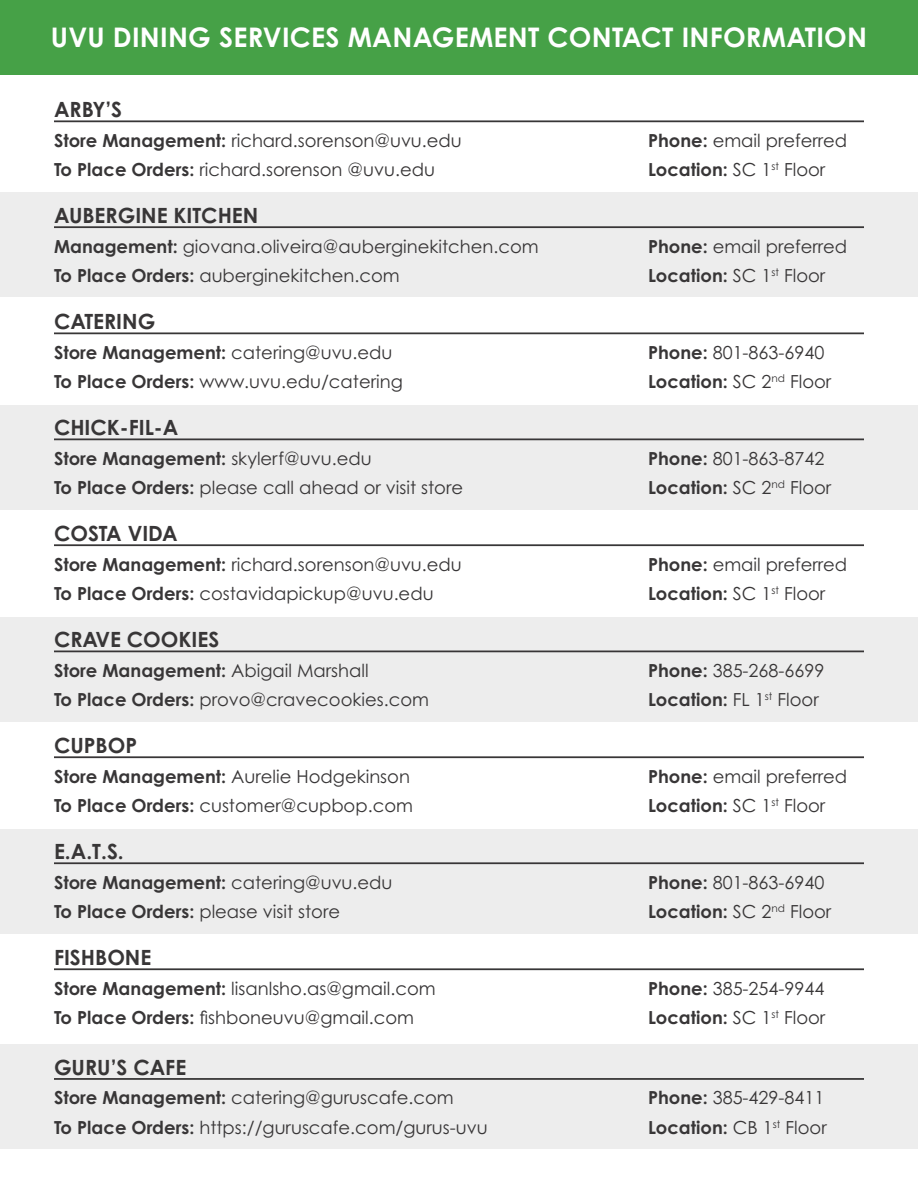
<style>
.page{position:relative;width:918px;height:1188px;background:#fff}
.page>*{position:absolute;margin:0;border:0;box-sizing:border-box;transform-origin:0 0}
.t1{font:700 27px "Century Gothic Pro";letter-spacing:.01em;color:#fff}
.t2{font:700 21px "Century Gothic Pro";color:#383637}
.t3{font:18px "Century Gothic Pro";color:#383637}
.t4{font:700 18px "Century Gothic Pro";color:#383637}
.s1{font-weight:700}
.s2{font-weight:400}
</style>
<div class="page">
<div style="left:0;top:0;width:918px;height:75px;background:#46a147"></div>
<div style="left:0;top:193px;width:918px;height:104px;background:#ededed"></div>
<div style="left:0;top:617px;width:918px;height:104px;background:#ededed"></div>
<div style="left:0;top:405px;width:918px;height:104px;background:#ededed"></div>
<div style="left:0;top:829px;width:918px;height:104px;background:#ededed"></div>
<div style="left:0;top:1045px;width:918px;height:104px;background:#ededed"></div>
<hr style="left:54px;top:120px;width:810px;height:2px;background:#383637">
<hr style="left:54px;top:438px;width:810px;height:2px;background:#383637">
<hr style="left:54px;top:226px;width:810px;height:2px;background:#383637">
<hr style="left:54px;top:544px;width:810px;height:2px;background:#383637">
<hr style="left:54px;top:332px;width:810px;height:2px;background:#383637">
<hr style="left:54px;top:651px;width:810px;height:1px;background:#383637">
<hr style="left:54px;top:756px;width:810px;height:2px;background:#383637">
<hr style="left:54px;top:1078px;width:810px;height:2px;background:#383637">
<hr style="left:54px;top:862px;width:810px;height:2px;background:#383637">
<hr style="left:54px;top:968px;width:810px;height:2px;background:#383637">
<h1 class="t1" style="left:51px;top:21px;width:818px">UVU DINING SERVICES MANAGEMENT CONTACT INFORMATION</h1>
<p class="t2" style="left:54px;top:97px;width:70px">ARBY’S</p>
<p class="t3" style="left:54px;top:129px;width:409px"><span class="s1">Store Management:</span> richard.sorenson@uvu.edu</p>
<p class="t3" style="left:648px;top:129px;width:201px"><span class="s1">Phone:</span> email preferred</p>
<p class="t3" style="left:54px;top:159px;width:383px"><span class="s1">To Place Orders:</span> richard.sorenson @uvu.edu</p>
<p class="t4" style="left:648px;top:159px;width:179px">Location: <span class="s2">SC 1</span><sup>st</sup> <span class="s2">Floor</span></p>
<p class="t2" style="left:54px;top:202px;width:206px">AUBERGINE KITCHEN</p>
<p class="t3" style="left:54px;top:235px;width:486px"><span class="s1">Management:</span> giovana.oliveira@auberginekitchen.com</p>
<p class="t3" style="left:648px;top:235px;width:201px"><span class="s1">Phone:</span> email preferred</p>
<p class="t3" style="left:54px;top:265px;width:347px"><span class="s1">To Place Orders:</span> auberginekitchen.com</p>
<p class="t4" style="left:648px;top:264px;width:179px">Location: <span class="s2">SC 1</span><sup>st</sup> <span class="s2">Floor</span></p>
<p class="t2" style="left:54px;top:309px;width:103px">CATERING</p>
<p class="t4" style="left:54px;top:341px;width:340px">Store Management: <span class="s2">catering@uvu.edu</span></p>
<p class="t3" style="left:648px;top:341px;width:178px"><span class="s1">Phone:</span> 801-863-6940</p>
<p class="t3" style="left:54px;top:371px;width:350px"><span class="s1">To Place Orders:</span> www.uvu.edu/catering</p>
<p class="t4" style="left:648px;top:371px;width:185px">Location: <span class="s2">SC 2</span><sup>nd</sup> <span class="s2">Floor</span></p>
<p class="t2" style="left:54px;top:415px;width:126px">CHICK-FIL-A</p>
<p class="t4" style="left:54px;top:447px;width:319px">Store Management: <span class="s2">skylerf@uvu.edu</span></p>
<p class="t3" style="left:648px;top:447px;width:178px"><span class="s1">Phone:</span> 801-863-8742</p>
<p class="t3" style="left:54px;top:477px;width:411px"><span class="s1">To Place Orders:</span> please call ahead or visit store</p>
<p class="t4" style="left:648px;top:477px;width:185px">Location: <span class="s2">SC 2</span><sup>nd</sup> <span class="s2">Floor</span></p>
<p class="t2" style="left:54px;top:520px;width:125px">COSTA VIDA</p>
<p class="t3" style="left:54px;top:553px;width:409px"><span class="s1">Store Management:</span> richard.sorenson@uvu.edu</p>
<p class="t3" style="left:648px;top:553px;width:201px"><span class="s1">Phone:</span> email preferred</p>
<p class="t3" style="left:54px;top:583px;width:381px"><span class="s1">To Place Orders:</span> costavidapickup@uvu.edu</p>
<p class="t4" style="left:648px;top:583px;width:179px">Location: <span class="s2">SC 1</span><sup>st</sup> <span class="s2">Floor</span></p>
<p class="t2" style="left:54px;top:627px;width:167px">CRAVE COOKIES</p>
<p class="t4" style="left:54px;top:659px;width:316px">Store Management: <span class="s2">Abigail Marshall</span></p>
<p class="t3" style="left:648px;top:659px;width:178px"><span class="s1">Phone:</span> 385-268-6699</p>
<p class="t3" style="left:54px;top:689px;width:377px"><span class="s1">To Place Orders:</span> provo@cravecookies.com</p>
<p class="t4" style="left:648px;top:689px;width:172px">Location: <span class="s2">FL 1</span><sup>st</sup> <span class="s2">Floor</span></p>
<p class="t2" style="left:54px;top:732px;width:85px">CUPBOP</p>
<p class="t3" style="left:54px;top:765px;width:358px"><span class="s1">Store Management:</span> Aurelie Hodgekinson</p>
<p class="t3" style="left:648px;top:765px;width:201px"><span class="s1">Phone:</span> email preferred</p>
<p class="t3" style="left:54px;top:795px;width:361px"><span class="s1">To Place Orders:</span> customer@cupbop.com</p>
<p class="t4" style="left:648px;top:795px;width:179px">Location: <span class="s2">SC 1</span><sup>st</sup> <span class="s2">Floor</span></p>
<p class="t2" style="left:54px;top:838px;width:71px">E.A.T.S.</p>
<p class="t4" style="left:54px;top:871px;width:340px">Store Management: <span class="s2">catering@uvu.edu</span></p>
<p class="t3" style="left:648px;top:871px;width:178px"><span class="s1">Phone:</span> 801-863-6940</p>
<p class="t3" style="left:54px;top:901px;width:288px"><span class="s1">To Place Orders:</span> please visit store</p>
<p class="t4" style="left:648px;top:901px;width:185px">Location: <span class="s2">SC 2</span><sup>nd</sup> <span class="s2">Floor</span></p>
<p class="t2" style="left:54px;top:944px;width:99px">FISHBONE</p>
<p class="t3" style="left:54px;top:977px;width:383px"><span class="s1">Store Management:</span> lisanlsho.as@gmail.com</p>
<p class="t3" style="left:648px;top:977px;width:178px"><span class="s1">Phone:</span> 385-254-9944</p>
<p class="t3" style="left:54px;top:1007px;width:362px"><span class="s1">To Place Orders:</span> fishboneuvu@gmail.com</p>
<p class="t4" style="left:648px;top:1007px;width:179px">Location: <span class="s2">SC 1</span><sup>st</sup> <span class="s2">Floor</span></p>
<p class="t2" style="left:54px;top:1054px;width:134px">GURU’S CAFE</p>
<p class="t3" style="left:54px;top:1087px;width:401px"><span class="s1">Store Management:</span> catering@guruscafe.com</p>
<p class="t3" style="left:648px;top:1087px;width:178px"><span class="s1">Phone:</span> 385-429-8411</p>
<p class="t3" style="left:54px;top:1117px;width:435px"><span class="s1">To Place Orders:</span> https://guruscafe.com/gurus-uvu</p>
<p class="t4" style="left:648px;top:1116px;width:180px">Location: <span class="s2">CB 1</span><sup>st</sup> <span class="s2">Floor</span></p>
</div>
